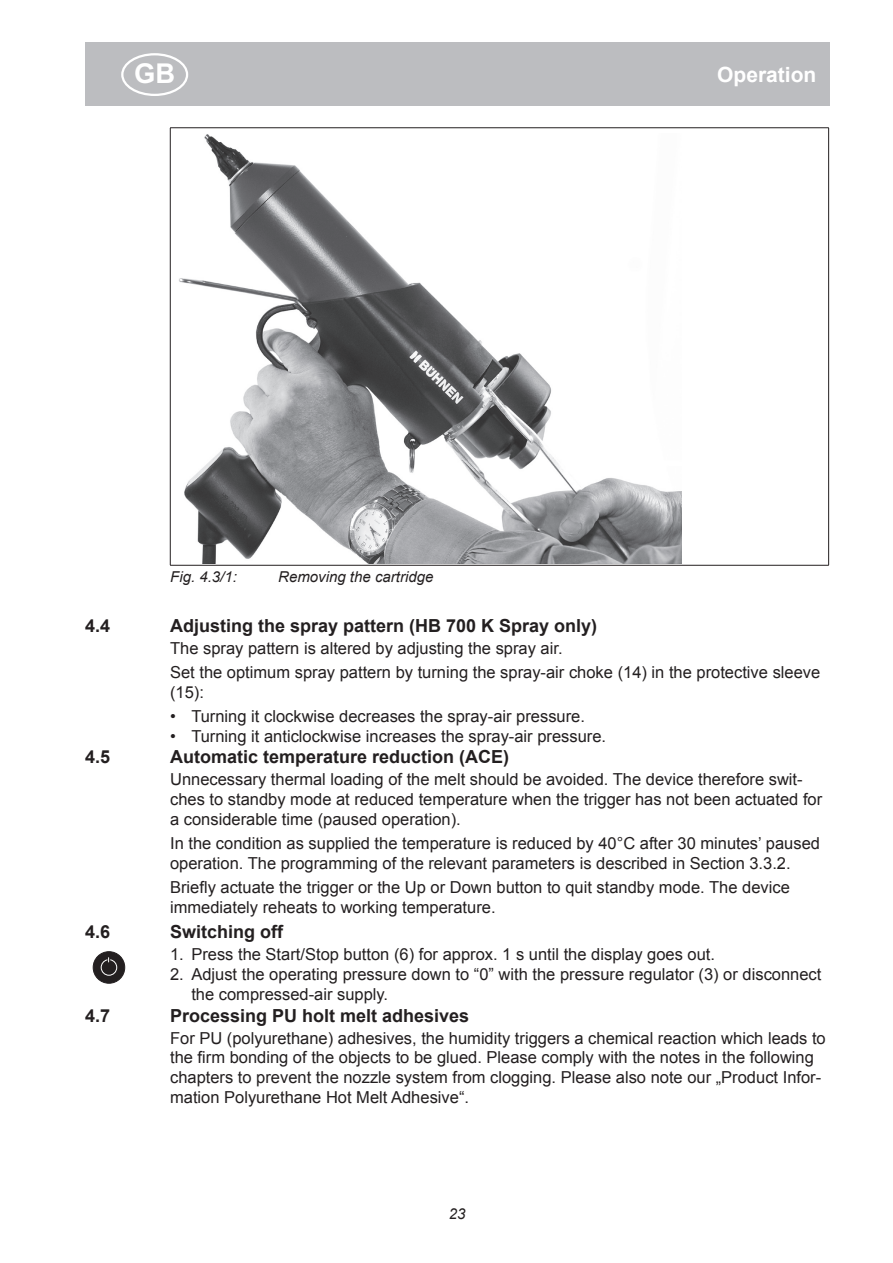
<style>
.page{position:relative;width:893px;height:1263px;background:#fff}
.page>*{position:absolute;margin:0;border:0;box-sizing:border-box;transform-origin:0 0}
.t1{font:700 27.3px "Arial";color:#fff}
.t2{font:700 21px "Arial";color:#fff}
.t3{font:700 18px "Arial";color:#231f20}
.t4{font:16.5px/19.8px "Arial";color:#231f20}
.t5{font:italic 15px "Arial";color:#231f20}
</style>
<div class="page">
<div style="left:85px;top:43px;width:744px;height:63px;background:#bcbdc0"></div>
<hr style="left:170px;top:127px;width:659px;height:1px;background:#231f20">
<hr style="left:170px;top:128px;width:1px;height:437px;background:#231f20">
<hr style="left:828px;top:128px;width:1px;height:437px;background:#231f20">
<hr style="left:170px;top:565px;width:659px;height:1px;background:#231f20">
<img style="left:179px;top:134px;width:503px;height:429px">
<div style="left:93px;top:952px;width:32px;height:31px;background:#231f20;border-radius:50%"></div>
<div style="left:93px;top:951px;width:32px;height:32px;border:1px solid #231f20;border-radius:50%"></div>
<svg style="left:100px;top:957px;width:17px;height:19px"></svg>
<div style="left:121px;top:53px;width:67px;height:43px;border:2px solid #fff;border-radius:50%"></div>
<h1 class="t1" style="left:134px;top:59px;width:43px">GB</h1>
<p class="t5" style="left:170px;top:567px;width:68px">Fig. 4.3/1:</p>
<p class="t5" style="left:278px;top:567px;width:157px">Removing the cartridge</p>
<p class="t2" style="left:717px;top:61px;width:101px">Operation</p>
<p class="t3" style="left:85px;top:614px;width:27px">4.4</p>
<p class="t3" style="left:170px;top:614px;width:429px">Adjusting the spray pattern (HB 700 K Spray only)</p>
<p class="t4" style="left:170px;top:636px;width:652px;line-height:24px">The spray pattern is altered by adjusting the spray air.<br>Set the optimum spray pattern by turning the spray-air choke (14) in the protective sleeve</p>
<p class="t4" style="left:170px;top:682px;width:35px">(15):</p>
<p class="t4" style="left:170px;top:706px;width:416px">• Turning it clockwise decreases the spray-air pressure.</p>
<p class="t4" style="left:170px;top:726px;width:438px">• Turning it anticlockwise increases the spray-air pressure.</p>
<p class="t3" style="left:85px;top:745px;width:27px">4.5</p>
<p class="t3" style="left:170px;top:745px;width:341px">Automatic temperature reduction (ACE)</p>
<p class="t4" style="left:170px;top:770px;width:654px">Unnecessary thermal loading of the melt should be avoided. The device therefore swit&shy;ches to standby mode at reduced temperature when the trigger has not been actuated for a considerable time (paused operation).</p>
<p class="t4" style="left:170px;top:833px;width:651px">In the condition as supplied the temperature is reduced by 40°C after 30 minutes’ paused operation. The programming of the relevant parameters is described in Section 3.3.2.</p>
<p class="t4" style="left:170px;top:877px;width:621px">Briefly actuate the trigger or the Up or Down button to quit standby mode. The device immediately reheats to working temperature.</p>
<p class="t3" style="left:85px;top:920px;width:27px">4.6</p>
<p class="t3" style="left:170px;top:920px;width:115px">Switching off</p>
<p class="t4" style="left:170px;top:945px;width:546px">1. Press the Start/Stop button (6) for approx. 1 s until the display goes out.</p>
<p class="t4" style="left:191px;top:965px;width:632px;text-indent:-21px">2. Adjust the operating pressure down to “0” with the pressure regulator (3) or disconnect the compressed-air supply.</p>
<p class="t3" style="left:85px;top:1003px;width:27px">4.7</p>
<p class="t3" style="left:170px;top:1003px;width:301px">Processing PU holt melt adhesives</p>
<p class="t4" style="left:170px;top:1028px;width:657px">For PU (polyurethane) adhesives, the humidity triggers a chemical reaction which leads to the firm bonding of the objects to be glued. Please comply with the notes in the following chapters to prevent the nozzle system from clogging. Please also note our „Product Infor&shy;mation Polyurethane Hot Melt Adhesive“.</p>
<p class="t5" style="left:449px;top:1204px;width:18px">23</p>
</div>
